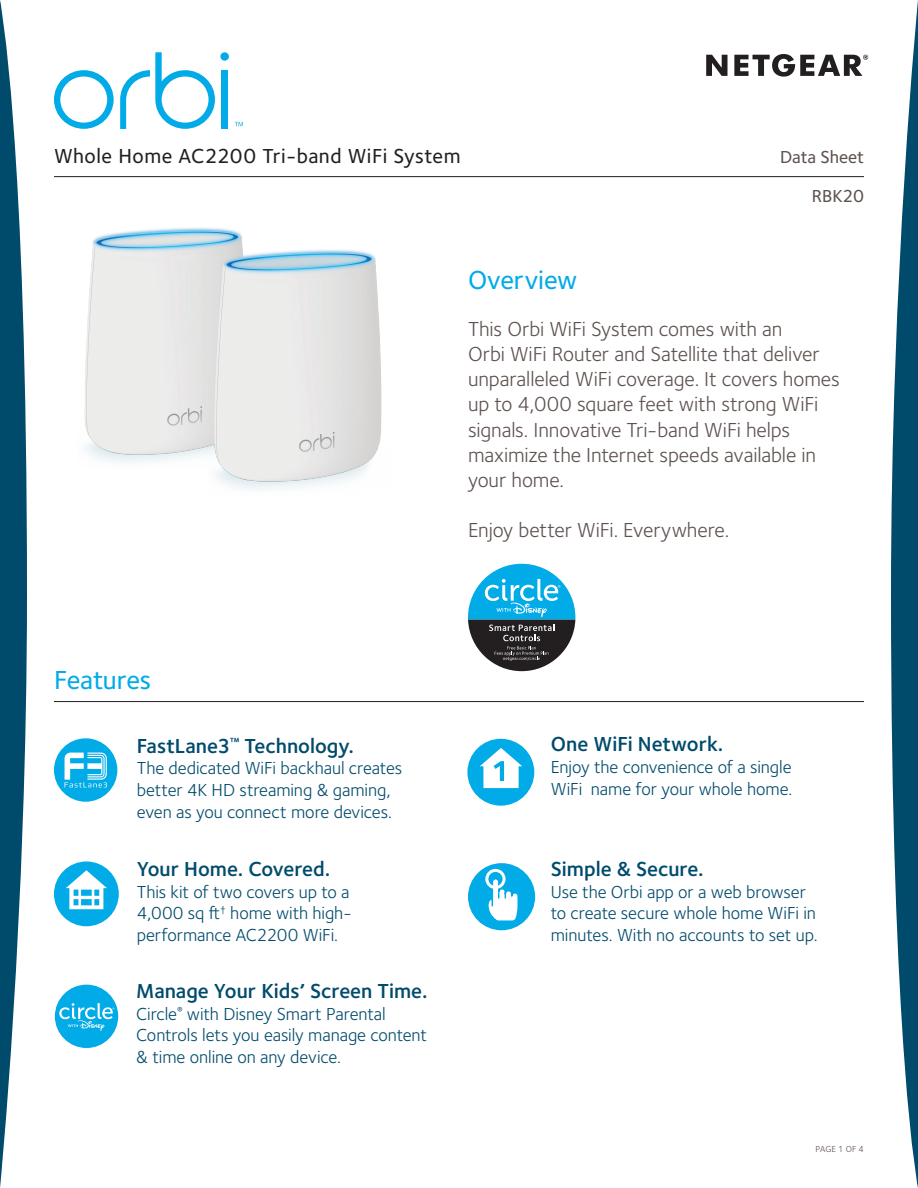
<style>
.page{position:relative;width:918px;height:1188px;background:#fff}
.page>*{position:absolute;margin:0;border:0;box-sizing:border-box;transform-origin:0 0}
.t1{font:500 27px "Foundry Sterling";letter-spacing:-.005em;color:#00abe7}
.t2{font:21px/25.2px "Foundry Sterling";letter-spacing:-.005em;color:#5d514e}
.t3{font:600 21px "Foundry Sterling";color:#004b6c}
.t4{font:500 21px "Foundry Sterling";letter-spacing:.025em;color:#231f20}
.t5{font:18px/21.6px "Foundry Sterling";letter-spacing:-.005em;color:#004b6c}
.t6{font:500 18px/39px "Foundry Sterling";color:#5d514e;text-align:right}
.t7{font:9px "Foundry Sterling";letter-spacing:.02em;color:#5d514e}
</style>
<div class="page">
<hr style="left:54px;top:176px;width:810px;height:1px;background:#231f20">
<svg style="left:0;top:0;width:27px;height:1188px"></svg>
<svg style="left:891px;top:0;width:27px;height:1188px"></svg>
<svg style="left:706px;top:55px;width:22px;height:21px"></svg>
<svg style="left:734px;top:54px;width:134px;height:23px"></svg>
<svg style="left:235px;top:122px;width:8px;height:4px"></svg>
<svg style="left:120px;top:52px;width:95px;height:77px"></svg>
<div style="left:221px;top:70px;width:7px;height:59px;background:#00abe7"></div>
<div style="left:220px;top:52px;width:9px;height:9px;background:#00abe7;border-radius:50%"></div>
<svg style="left:54px;top:70px;width:60px;height:59px"></svg>
<div style="left:468px;top:863px;width:67px;height:67px;background:#00abe7;border-radius:50%"></div>
<svg style="left:487px;top:879px;width:41px;height:47px"></svg>
<div style="left:485px;top:869px;width:21px;height:20px;border:3px solid #fff;border-radius:50%"></div>
<hr style="left:54px;top:701px;width:810px;height:1px;background:#231f20">
<div style="left:54px;top:861px;width:65px;height:65px;background:#00abe7;border-radius:50%"></div>
<svg style="left:66px;top:870px;width:41px;height:39px"></svg>
<img style="left:84px;top:227px;width:298px;height:263px">
<div style="left:55px;top:985px;width:63px;height:63px;background:#00abe7;border-radius:50%"></div>
<svg style="left:59px;top:1003px;width:55px;height:28px"></svg>
<div style="left:467px;top:739px;width:67px;height:67px;background:#00abe7;border-radius:50%"></div>
<svg style="left:480px;top:748px;width:42px;height:40px"></svg>
<svg style="left:468px;top:564px;width:107px;height:107px"></svg>
<div style="left:54px;top:738px;width:63px;height:64px;background:#00abe7;border-radius:50%"></div>
<svg style="left:65px;top:753px;width:42px;height:34px"></svg>
<p class="t4" style="left:54px;top:143px;width:408px">Whole Home AC2200 Tri-band WiFi System</p>
<p class="t6" style="left:780px;top:138px;width:85px">Data Sheet<br>RBK20</p>
<h1 class="t1" style="left:468px;top:264px;width:111px">Overview</h1>
<p class="t2" style="left:468px;top:316px;width:373px">This Orbi WiFi System comes with an<br>Orbi WiFi Router and Satellite that deliver unparalleled WiFi coverage. It covers homes up to 4,000 square feet with strong WiFi signals. Innovative Tri-band WiFi helps maximize the Internet speeds available in your home.</p>
<p class="t2" style="left:468px;top:518px;width:263px">Enjoy better WiFi. Everywhere.</p>
<h1 class="t1" style="left:54px;top:664px;width:99px">Features</h1>
<p class="t3" style="left:137px;top:733px;width:219px">FastLane3<sup>™</sup> Technology.</p>
<p class="t5" style="left:137px;top:758px;width:267px">The dedicated WiFi backhaul creates better 4K HD streaming &amp; gaming, even as you connect more devices.</p>
<p class="t3" style="left:137px;top:857px;width:195px">Your Home. Covered.</p>
<p class="t5" style="left:137px;top:881px;width:217px">This kit of two covers up to a<br>4,000 sq ft<sup>†</sup> home with high&shy;performance AC2200 WiFi.</p>
<p class="t3" style="left:136px;top:979px;width:293px">Manage Your Kids’ Screen Time.</p>
<p class="t5" style="left:136px;top:1003px;width:292px">Circle<sup>®</sup> with Disney Smart Parental<br>Controls lets you easily manage content &amp; time online on any device.</p>
<p class="t3" style="left:551px;top:732px;width:174px">One WiFi Network.</p>
<p class="t5" style="left:551px;top:756px;width:243px">Enjoy the convenience of a single<br>WiFi name for your whole home.</p>
<p class="t3" style="left:551px;top:857px;width:155px">Simple &amp; Secure.</p>
<p class="t5" style="left:551px;top:881px;width:268px">Use the Orbi app or a web browser to create secure whole home WiFi in minutes. With no accounts to set up.</p>
<p class="t7" style="left:815px;top:1144px;width:50px">PAGE 1 OF 4</p>
</div>
